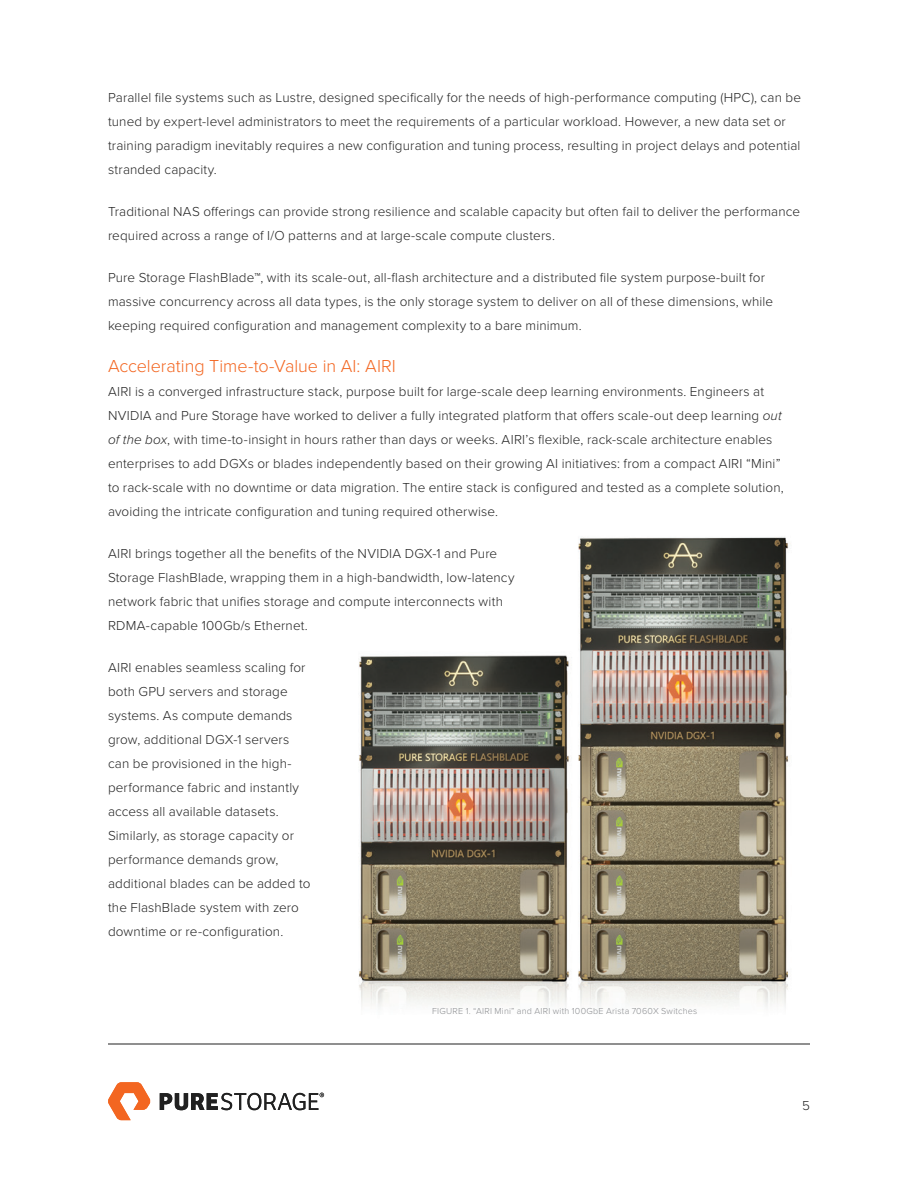
<style>
.page{position:relative;width:918px;height:1188px;background:#fff}
.page>*{position:absolute;margin:0;border:0;box-sizing:border-box;transform-origin:0 0}
.t1{font:300 18px "Proxima Nova";letter-spacing:-.005em;color:#f36621}
.t2{font:300 13.5px/24px "Proxima Nova";letter-spacing:.01em;color:#212121}
.t3{font:300 9px "Proxima Nova";letter-spacing:.03em;color:#8b8d90}
.s1{font-weight:500}
.s2{font-style:italic}
</style>
<div class="page">
<img style="left:342px;top:536px;width:453px;height:508px">
<svg style="left:108px;top:1082px;width:43px;height:38px"></svg>
<svg style="left:160px;top:1093px;width:164px;height:17px"></svg>
<hr style="left:108px;top:1044px;width:702px;height:1px;background:#212121">
<p class="t2" style="left:108px;top:86px;width:695px">Parallel file systems such as Lustre, designed specifically for the needs of high-performance computing (HPC), can be tuned by expert-level administrators to meet the requirements of a particular workload. However, a new data set or training paradigm inevitably requires a new configuration and tuning process, resulting in project delays and potential stranded capacity.</p>
<p class="t2" style="left:108px;top:200px;width:694px">Traditional NAS offerings can provide strong resilience and scalable capacity but often fail to deliver the performance required across a range of I/O patterns and at large-scale compute clusters.</p>
<p class="t2" style="left:108px;top:266px;width:667px">Pure Storage FlashBlade<span class="s1">™</span>, with its scale-out, all-flash architecture and a distributed file system purpose-built for massive concurrency across all data types, is the only storage system to deliver on all of these dimensions, while keeping required configuration and management complexity to a bare minimum.</p>
<h1 class="t1" style="left:108px;top:355px;width:290px">Accelerating Time-to-Value in AI: AIRI</h1>
<p class="t2" style="left:108px;top:380px;width:677px">AIRI is a converged infrastructure stack, purpose built for large-scale deep learning environments. Engineers at NVIDIA and Pure Storage have worked to deliver a fully integrated platform that offers scale-out deep learning <span class="s2">out of the box</span>, with time-to-insight in hours rather than days or weeks. AIRI’s flexible, rack-scale architecture enables enterprises to add DGXs or blades independently based on their growing AI initiatives: from a compact AIRI “Mini” to rack-scale with no downtime or data migration. The entire stack is configured and tested as a complete solution, avoiding the intricate configuration and tuning required otherwise.</p>
<p class="t2" style="left:108px;top:542px;width:408px">AIRI brings together all the benefits of the NVIDIA DGX-1 and Pure Storage FlashBlade, wrapping them in a high-bandwidth, low-latency network fabric that unifies storage and compute interconnects with RDMA-capable 100Gb/s Ethernet.</p>
<p class="t2" style="left:108px;top:656px;width:204px">AIRI enables seamless scaling for both GPU servers and storage systems. As compute demands grow, additional DGX-1 servers can be provisioned in the high&shy;performance fabric and instantly access all available datasets.<br>Similarly, as storage capacity or performance demands grow, additional blades can be added to the FlashBlade system with zero downtime or re-configuration.</p>
<p class="t3" style="left:432px;top:1006px;width:267px">FIGURE 1. “AIRI Mini” and AIRI with 100GbE Arista 7060X Switches</p>
<p class="t2" style="left:802px;top:1094px;width:9px">5</p>
</div>
